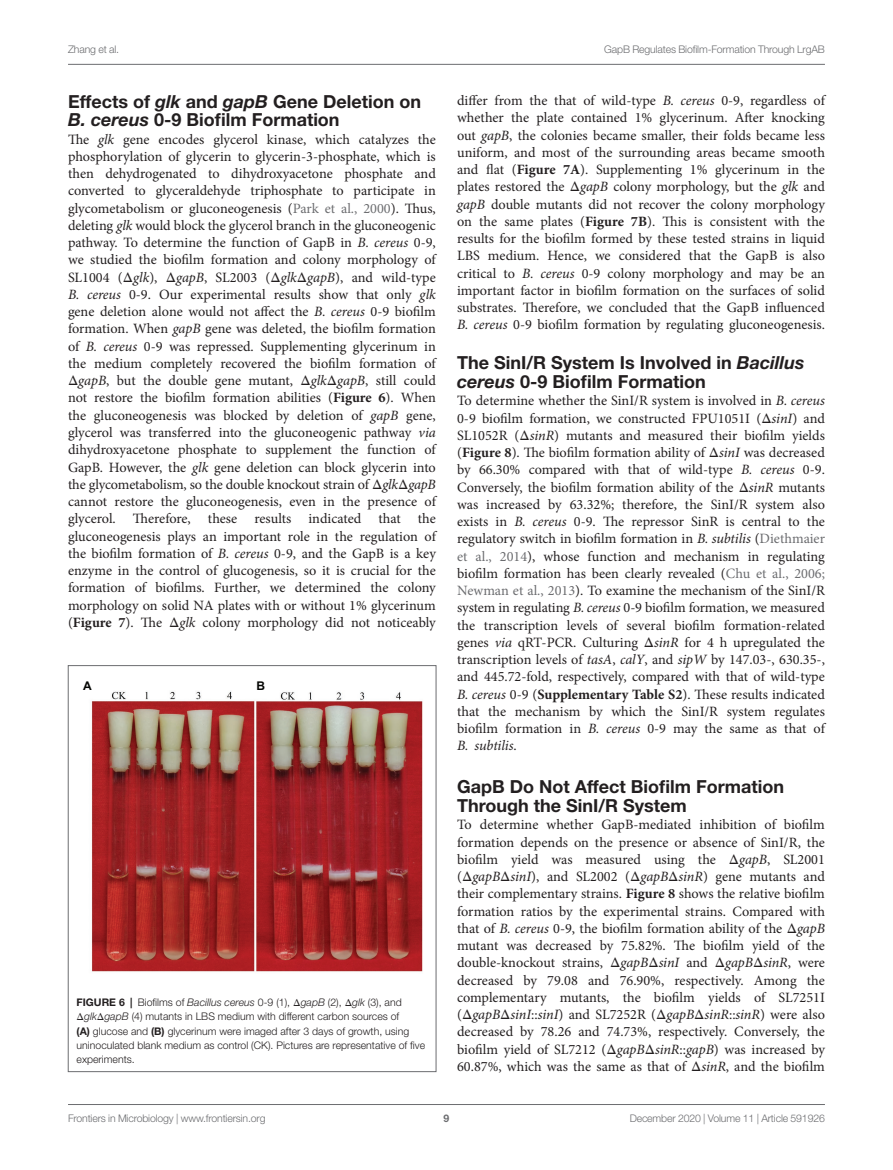
<style>
.page{position:relative;width:893px;height:1170px;background:#fff}
.page>*{position:absolute;margin:0;border:0;box-sizing:border-box;transform-origin:0 0}
.HEAD_2{font:700 18px/18.8px "Helvetica Neue LT Std";color:#231f20}
.TEXT_FLUSH{font:14.25px/17.2px "Minion Pro";color:#231f20;text-align:justify}
.t1{font:700 12px "Arial";color:#040503}
.FIG_LEG{font:300 10.5px/14.2px "Helvetica Neue LT Std";color:#231f20}
.t2{font:300 10.5px "Helvetica Neue LT Std";letter-spacing:-.015em;color:#6c6d70}
.t3{font:700 10.5px "Helvetica Neue LT Std";color:#6c6d70}
.s1{font-style:italic}
.s2{color:#6c6d70}
.s3{font-family:"STIX General"}
.s4{font-weight:700}
.s5{font-family:"STIX General";font-weight:400}
</style>
<div class="page">
<hr style="left:68px;top:64px;width:757px;height:1px;background:#6c6d70">
<hr style="left:68px;top:1104px;width:757px;height:1px;background:#6c6d70">
<img style="left:91px;top:691px;width:332px;height:281px">
<div style="left:68px;top:665px;width:368px;height:406px;border:1px solid #6c6d70"></div>
<p class="t2" style="left:68px;top:42px;width:53px">Zhang et al.</p>
<p class="t2" style="left:604px;top:42px;width:222px">GapB Regulates Biofilm-Formation Through LrgAB</p>
<p class="HEAD_2" style="left:68px;top:91px;width:354px">Effects of <span class="s1">glk</span> and <span class="s1">gapB</span> Gene Deletion on<br><span class="s1">B. cereus</span> 0-9 Biofilm Formation</p>
<p class="TEXT_FLUSH" style="left:68px;top:130px;width:369px">The <span class="s1">glk</span> gene encodes glycerol kinase, which catalyzes the phosphorylation of glycerin to glycerin-3-phosphate, which is then dehydrogenated to dihydroxyacetone phosphate and converted to glyceraldehyde triphosphate to participate in glycometabolism or gluconeogenesis (<span class="s2">Park et al., 2000</span>). Thus, deleting <span class="s1">glk</span> would block the glycerol branch in the gluconeogenic pathway. To determine the function of GapB in <span class="s1">B. cereus</span> 0-9, we studied the biofilm formation and colony morphology of SL1004 (<span class="s3">Δ</span><span class="s1">glk</span>), <span class="s3">Δ</span><span class="s1">gapB</span>, SL2003 (<span class="s3">Δ</span><span class="s1">glk</span><span class="s3">Δ</span><span class="s1">gapB</span>), and wild-type <span class="s1">B. cereus</span> 0-9. Our experimental results show that only <span class="s1">glk </span>gene deletion alone would not affect the <span class="s1">B. cereus</span> 0-9 biofilm formation. When <span class="s1">gapB</span> gene was deleted, the biofilm formation of <span class="s1">B. cereus</span> 0-9 was repressed. Supplementing glycerinum in the medium completely recovered the biofilm formation of <span class="s3">Δ</span><span class="s1">gapB</span>, but the double gene mutant, <span class="s3">Δ</span><span class="s1">glk</span><span class="s3">Δ</span><span class="s1">gapB</span>, still could not restore the biofilm formation abilities (<span class="s4">Figure 6</span>). When the gluconeogenesis was blocked by deletion of <span class="s1">gapB</span> gene, glycerol was transferred into the gluconeogenic pathway <span class="s1">via </span>dihydroxyacetone phosphate to supplement the function of GapB. However, the <span class="s1">glk</span> gene deletion can block glycerin into the glycometabolism, so the double knockout strain of <span class="s3">Δ</span><span class="s1">glk</span><span class="s3">Δ</span><span class="s1">gapB </span>cannot restore the gluconeogenesis, even in the presence of glycerol. Therefore, these results indicated that the gluconeogenesis plays an important role in the regulation of the biofilm formation of <span class="s1">B. cereus</span> 0-9, and the GapB is a key enzyme in the control of glucogenesis, so it is crucial for the formation of biofilms. Further, we determined the colony morphology on solid NA plates with or without 1% glycerinum (<span class="s4">Figure 7</span>). The <span class="s3">Δ</span><span class="s1">glk</span> colony morphology did not noticeably</p>
<p class="t1" style="left:83px;top:677px;width:10px">A</p>
<p class="t1" style="left:257px;top:677px;width:10px">B</p>
<p class="FIG_LEG" style="left:77px;top:994px;width:350px"><span class="s4">FIGURE 6 |</span> Biofilms of <span class="s1">Bacillus cereus</span> 0-9 (1), <span class="s5">Δ</span><span class="s1">gapB</span> (2), <span class="s5">Δ</span><span class="s1">glk</span> (3), and <span class="s5">Δ</span><span class="s1">glk</span><span class="s5">Δ</span><span class="s1">gapB</span> (4) mutants in LBS medium with different carbon sources of<br><span class="s4">(A)</span> glucose and <span class="s4">(B)</span> glycerinum were imaged after 3 days of growth, using uninoculated blank medium as control (CK). Pictures are representative of five experiments.</p>
<p class="TEXT_FLUSH" style="left:457px;top:92px;width:369px">differ from the that of wild-type <span class="s1">B. cereus</span> 0-9, regardless of whether the plate contained 1% glycerinum. After knocking out <span class="s1">gapB</span>, the colonies became smaller, their folds became less uniform, and most of the surrounding areas became smooth and flat (<span class="s4">Figure 7A</span>). Supplementing 1% glycerinum in the plates restored the <span class="s3">Δ</span><span class="s1">gapB</span> colony morphology, but the <span class="s1">glk</span> and <span class="s1">gapB</span> double mutants did not recover the colony morphology on the same plates (<span class="s4">Figure 7B</span>). This is consistent with the results for the biofilm formed by these tested strains in liquid LBS medium. Hence, we considered that the GapB is also critical to <span class="s1">B. cereus</span> 0-9 colony morphology and may be an important factor in biofilm formation on the surfaces of solid substrates. Therefore, we concluded that the GapB influenced <span class="s1">B. cereus</span> 0-9 biofilm formation by regulating gluconeogenesis.</p>
<p class="HEAD_2" style="left:457px;top:353px;width:349px">The SinI/R System Is Involved in <span class="s1">Bacillus cereus</span> 0-9 Biofilm Formation</p>
<p class="TEXT_FLUSH" style="left:457px;top:392px;width:369px">To determine whether the SinI/R system is involved in <span class="s1">B. cereus </span>0-9 biofilm formation, we constructed FPU1051I (<span class="s3">Δ</span><span class="s1">sinI</span>) and SL1052R (<span class="s3">Δ</span><span class="s1">sinR</span>) mutants and measured their biofilm yields (<span class="s4">Figure 8</span>). The biofilm formation ability of <span class="s3">Δ</span><span class="s1">sinI</span> was decreased by 66.30% compared with that of wild-type <span class="s1">B. cereus</span> 0-9.<br>Conversely, the biofilm formation ability of the <span class="s3">Δ</span><span class="s1">sinR</span> mutants was increased by 63.32%; therefore, the SinI/R system also exists in <span class="s1">B. cereus</span> 0-9. The repressor SinR is central to the regulatory switch in biofilm formation in <span class="s1">B. subtilis</span> (<span class="s2">Diethmaier et al., 2014</span>), whose function and mechanism in regulating biofilm formation has been clearly revealed (<span class="s2">Chu et al., 2006; Newman et al., 2013</span>). To examine the mechanism of the SinI/R system in regulating <span class="s1">B. cereus</span> 0-9 biofilm formation, we measured the transcription levels of several biofilm formation-related genes <span class="s1">via</span> qRT-PCR. Culturing <span class="s3">Δ</span><span class="s1">sinR</span> for 4 h upregulated the transcription levels of <span class="s1">tasA</span>, <span class="s1">calY</span>, and <span class="s1">sipW</span> by 147.03-, 630.35-, and 445.72-fold, respectively, compared with that of wild-type <span class="s1">B. cereus</span> 0-9 (<span class="s4">Supplementary Table S2</span>). These results indicated that the mechanism by which the SinI/R system regulates biofilm formation in <span class="s1">B. cereus</span> 0-9 may the same as that of <span class="s1">B. subtilis</span>.</p>
<p class="HEAD_2" style="left:457px;top:777px;width:328px">GapB Do Not Affect Biofilm Formation<br>Through the SinI/R System</p>
<p class="TEXT_FLUSH" style="left:457px;top:816px;width:369px">To determine whether GapB-mediated inhibition of biofilm formation depends on the presence or absence of SinI/R, the biofilm yield was measured using the <span class="s3">Δ</span><span class="s1">gapB</span>, SL2001 (<span class="s3">Δ</span><span class="s1">gapB</span><span class="s3">Δ</span><span class="s1">sinI</span>), and SL2002 (<span class="s3">Δ</span><span class="s1">gapB</span><span class="s3">Δ</span><span class="s1">sinR</span>) gene mutants and their complementary strains. <span class="s4">Figure 8</span> shows the relative biofilm formation ratios by the experimental strains. Compared with that of <span class="s1">B. cereus</span> 0-9, the biofilm formation ability of the <span class="s3">Δ</span><span class="s1">gapB </span>mutant was decreased by 75.82%. The biofilm yield of the double-knockout strains, <span class="s3">Δ</span><span class="s1">gapB</span><span class="s3">Δ</span><span class="s1">sinI</span> and <span class="s3">Δ</span><span class="s1">gapB</span><span class="s3">Δ</span><span class="s1">sinR</span>, were decreased by 79.08 and 76.90%, respectively. Among the complementary mutants, the biofilm yields of SL7251I (<span class="s3">Δ</span><span class="s1">gapB</span><span class="s3">Δ</span><span class="s1">sinI</span>::<span class="s1">sinI</span>) and SL7252R (<span class="s3">Δ</span><span class="s1">gapB</span><span class="s3">Δ</span><span class="s1">sinR</span>::<span class="s1">sinR</span>) were also decreased by 78.26 and 74.73%, respectively. Conversely, the biofilm yield of SL7212 (<span class="s3">Δ</span><span class="s1">gapB</span><span class="s3">Δ</span><span class="s1">sinR</span>::<span class="s1">gapB</span>) was increased by 60.87%, which was the same as that of <span class="s3">Δ</span><span class="s1">sinR</span>, and the biofilm</p>
<p class="t2" style="left:68px;top:1111px;width:199px">Frontiers in Microbiology | www.frontiersin.org</p>
<p class="t3" style="left:444px;top:1111px;width:7px">9</p>
<p class="t2" style="left:630px;top:1111px;width:197px">December 2020 | Volume 11 | Article 591926</p>
</div>
